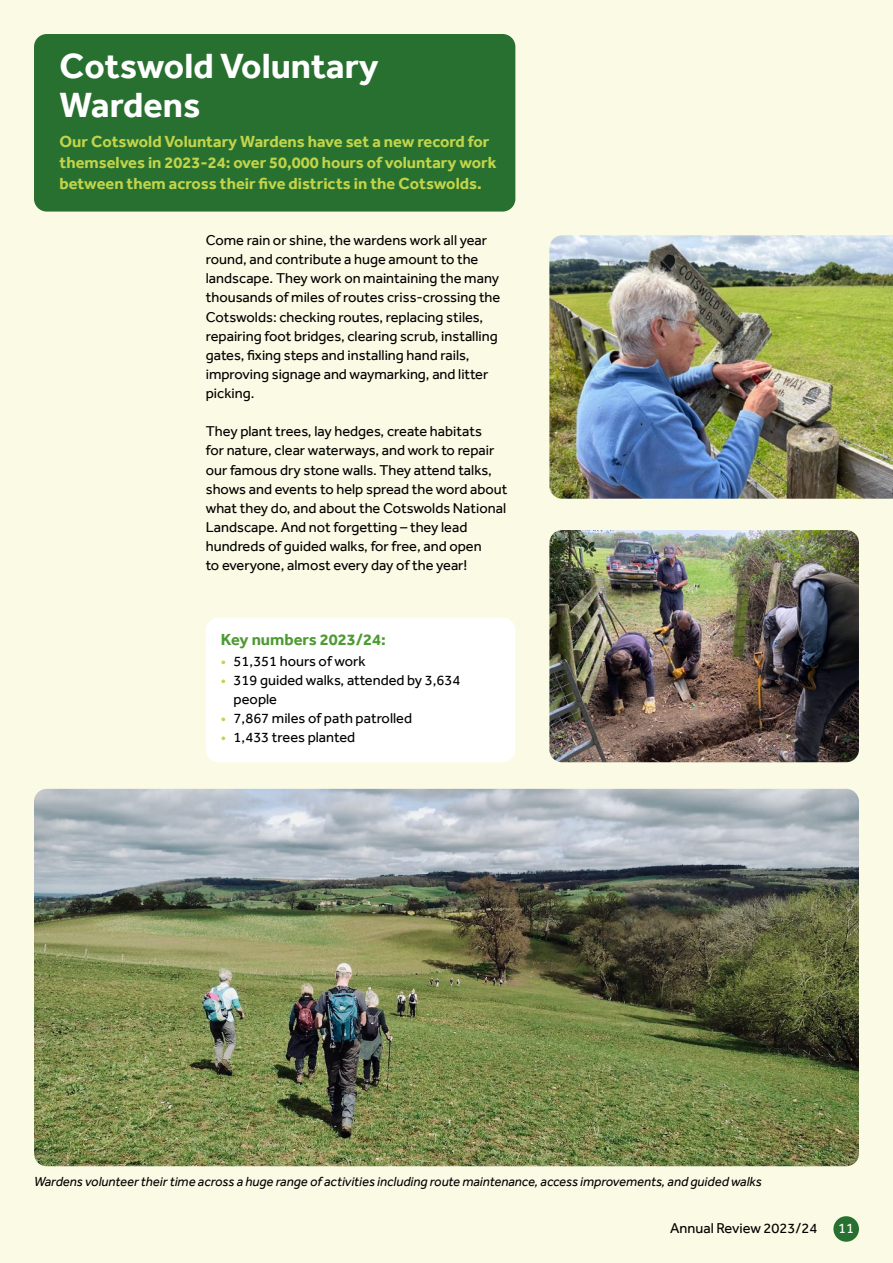
<style>
.page{position:relative;width:893px;height:1263px;background:#fbfae4}
.page>*{position:absolute;margin:0;border:0;box-sizing:border-box;transform-origin:0 0}
.t1{font:700 36px/39px "Effra";color:#fff}
.t2{font:700 16.5px/21px "Effra";color:#c2d44a}
.t3{font:700 16.5px "Effra";color:#4e9a34}
.t4{font:14.7px/19.2px "Effra";color:#000}
.t5{font:14.7px "Effra";color:#fff}
.t6{font:italic 13.5px "Effra";color:#000}
.s1{color:#c2d44a}
</style>
<div class="page">
<div style="left:833px;top:1216px;width:26px;height:26px;background:#287030;border-radius:50%"></div>
<div style="left:34px;top:34px;width:481px;height:178px;background:#287030;border-radius:13px"></div>
<div style="left:206px;top:618px;width:309px;height:144px;background:#fff;border-radius:13px"></div>
<img style="left:549px;top:235px;width:344px;height:264px">
<img style="left:549px;top:530px;width:310px;height:232px">
<img style="left:34px;top:789px;width:825px;height:377px">
<h1 class="t1" style="left:60px;top:46px;width:321px">Cotswold Voluntary<br>Wardens</h1>
<p class="t2" style="left:60px;top:131px;width:438px">Our Cotswold Voluntary Wardens have set a new record for themselves in 2023-24: over 50,000 hours of voluntary work between them across their five districts in the Cotswolds.</p>
<p class="t4" style="left:206px;top:230px;width:296px">Come rain or shine, the wardens work all year round, and contribute a huge amount to the landscape. They work on maintaining the many thousands of miles of routes criss-crossing the Cotswolds: checking routes, replacing stiles, repairing foot bridges, clearing scrub, installing gates, fixing steps and installing hand rails, improving signage and waymarking, and litter picking.</p>
<p class="t4" style="left:206px;top:422px;width:303px">They plant trees, lay hedges, create habitats<br>for nature, clear waterways, and work to repair our famous dry stone walls. They attend talks, shows and events to help spread the word about what they do, and about the Cotswolds National Landscape. And not forgetting – they lead hundreds of guided walks, for free, and open<br>to everyone, almost every day of the year!</p>
<p class="t3" style="left:221px;top:629px;width:166px">Key numbers 2023/24:</p>
<p class="t4" style="left:221px;top:651px;width:146px"><span class="s1">•</span> 51,351 hours of work</p>
<p class="t4" style="left:234px;top:670px;width:228px;text-indent:-13px"><span class="s1">•</span> 319 guided walks, attended by 3,634 people</p>
<p class="t4" style="left:221px;top:709px;width:193px"><span class="s1">•</span> 7,867 miles of path patrolled</p>
<p class="t4" style="left:221px;top:728px;width:136px"><span class="s1">•</span> 1,433 trees planted</p>
<p class="t6" style="left:34px;top:1173px;width:729px">Wardens volunteer their time across a huge range of activities including route maintenance, access improvements, and guided walks</p>
<p class="t4" style="left:670px;top:1218px;width:149px">Annual Review 2023/24</p>
<p class="t5" style="left:838px;top:1219px;width:17px">11</p>
</div>
